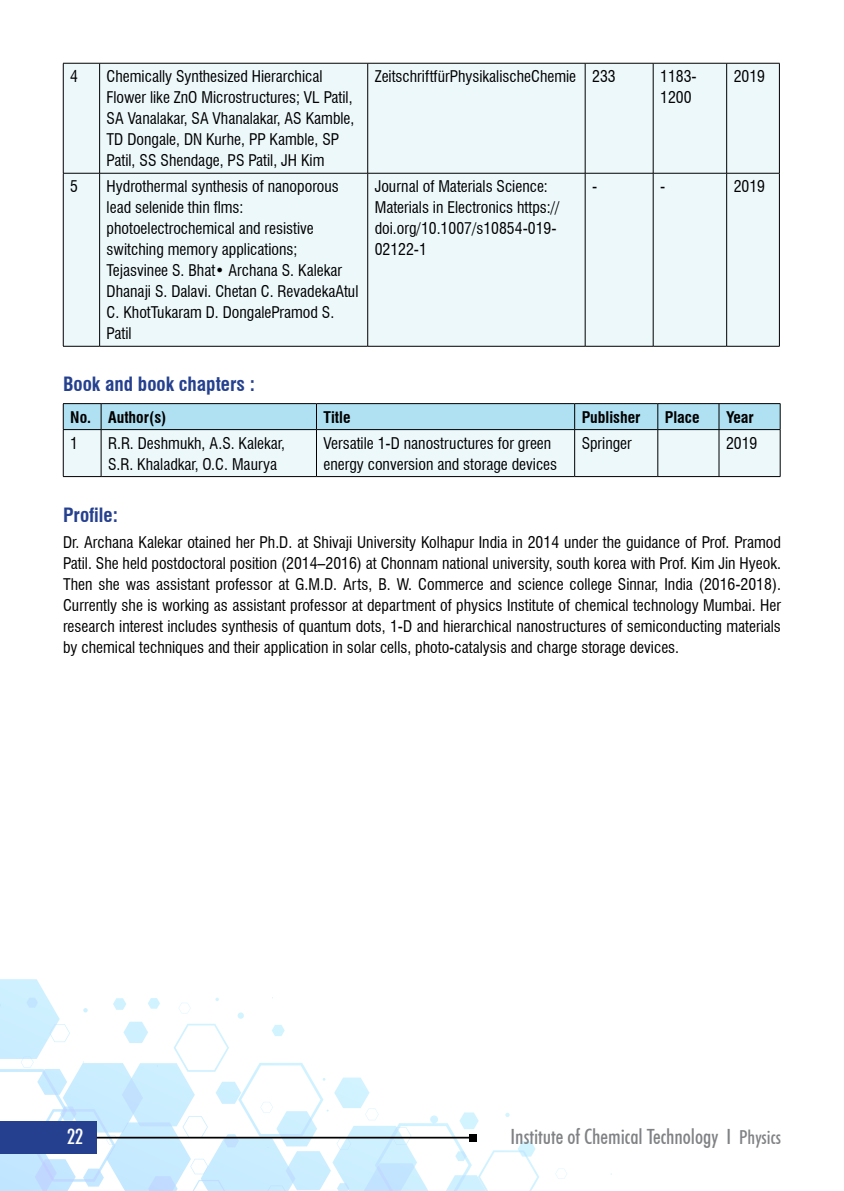
<style>
.page{position:relative;width:844px;height:1191px;background:#fff}
.page>*{position:absolute;margin:0;border:0;box-sizing:border-box;transform-origin:0 0}
.t1{font:500 condensed 21px "Futura BT";color:#808285}
.t2{font:500 condensed 21px "Futura BT";color:#fff}
.t3{font:700 condensed 19.25px "Swiss 721 BT";color:#25408f}
.t4{font:condensed 15.75px/21px "Swiss 721 BT";color:#000}
.t5{font:700 condensed 15.75px "Swiss 721 BT";color:#000}
.s1{font-size:19.25px}
</style>
<div class="page">
<svg style="left:555px;top:1168px;width:12px;height:11px"></svg>
<svg style="left:0;top:979px;width:539px;height:212px"></svg>
<div style="left:0;top:1121px;width:97px;height:32px;background:#25408f"></div>
<hr style="left:97px;top:1136px;width:376px;height:2px;background:#000">
<div style="left:469px;top:1134px;width:7px;height:7px;background:#000"></div>
<div style="left:64px;top:64px;width:714px;height:282px;background:#edf8fb"></div>
<hr style="left:63px;top:63px;width:37px;height:1px;background:#000">
<hr style="left:63px;top:63px;width:1px;height:110px;background:#000">
<hr style="left:100px;top:63px;width:267px;height:1px;background:#000">
<hr style="left:99px;top:63px;width:1px;height:110px;background:#000">
<hr style="left:367px;top:63px;width:218px;height:1px;background:#000">
<hr style="left:367px;top:63px;width:1px;height:110px;background:#000">
<hr style="left:585px;top:63px;width:68px;height:1px;background:#000">
<hr style="left:584px;top:63px;width:1px;height:110px;background:#000">
<hr style="left:653px;top:63px;width:73px;height:1px;background:#000">
<hr style="left:652px;top:63px;width:1px;height:110px;background:#000">
<hr style="left:726px;top:63px;width:53px;height:1px;background:#000">
<hr style="left:726px;top:63px;width:1px;height:110px;background:#000">
<hr style="left:778px;top:63px;width:1px;height:110px;background:#000">
<hr style="left:63px;top:173px;width:37px;height:1px;background:#000">
<hr style="left:63px;top:173px;width:1px;height:173px;background:#000">
<hr style="left:100px;top:173px;width:267px;height:1px;background:#000">
<hr style="left:99px;top:173px;width:1px;height:173px;background:#000">
<hr style="left:63px;top:346px;width:37px;height:1px;background:#000">
<hr style="left:367px;top:173px;width:218px;height:1px;background:#000">
<hr style="left:367px;top:173px;width:1px;height:173px;background:#000">
<hr style="left:100px;top:346px;width:267px;height:1px;background:#000">
<hr style="left:585px;top:173px;width:68px;height:1px;background:#000">
<hr style="left:584px;top:173px;width:1px;height:173px;background:#000">
<hr style="left:653px;top:173px;width:73px;height:1px;background:#000">
<hr style="left:652px;top:173px;width:1px;height:173px;background:#000">
<hr style="left:726px;top:173px;width:53px;height:1px;background:#000">
<hr style="left:726px;top:173px;width:1px;height:173px;background:#000">
<hr style="left:778px;top:173px;width:1px;height:173px;background:#000">
<hr style="left:367px;top:346px;width:218px;height:1px;background:#000">
<hr style="left:585px;top:346px;width:68px;height:1px;background:#000">
<hr style="left:653px;top:346px;width:73px;height:1px;background:#000">
<hr style="left:726px;top:346px;width:53px;height:1px;background:#000">
<svg style="left:63px;top:403px;width:717px;height:73px"></svg>
<hr style="left:63px;top:429px;width:38px;height:1px;background:#000">
<hr style="left:63px;top:430px;width:1px;height:46px;background:#000">
<hr style="left:63px;top:476px;width:38px;height:1px;background:#000">
<hr style="left:101px;top:429px;width:215px;height:1px;background:#000">
<hr style="left:101px;top:430px;width:1px;height:46px;background:#000">
<hr style="left:101px;top:476px;width:215px;height:1px;background:#000">
<hr style="left:316px;top:429px;width:258px;height:1px;background:#000">
<hr style="left:316px;top:430px;width:1px;height:46px;background:#000">
<hr style="left:316px;top:476px;width:258px;height:1px;background:#000">
<hr style="left:574px;top:429px;width:83px;height:1px;background:#000">
<hr style="left:574px;top:430px;width:1px;height:46px;background:#000">
<hr style="left:574px;top:476px;width:83px;height:1px;background:#000">
<hr style="left:657px;top:429px;width:61px;height:1px;background:#000">
<hr style="left:657px;top:430px;width:1px;height:46px;background:#000">
<hr style="left:657px;top:476px;width:61px;height:1px;background:#000">
<hr style="left:718px;top:429px;width:62px;height:1px;background:#000">
<hr style="left:718px;top:430px;width:1px;height:46px;background:#000">
<hr style="left:779px;top:430px;width:1px;height:46px;background:#000">
<hr style="left:718px;top:476px;width:62px;height:1px;background:#000">
<p class="t4" style="left:70px;top:66px;width:9px">4</p>
<p class="t4" style="left:107px;top:66px;width:249px">Chemically Synthesized Hierarchical Flower like ZnO Microstructures; VL Patil, SA Vanalakar, SA Vhanalakar, AS Kamble, TD Dongale, DN Kurhe, PP Kamble, SP Patil, SS Shendage, PS Patil, JH Kim</p>
<p class="t4" style="left:374px;top:66px;width:242px">ZeitschriftfürPhysikalischeChemie 233</p>
<p class="t4" style="left:660px;top:66px;width:38px">1183-<br>1200</p>
<p class="t4" style="left:733px;top:66px;width:33px">2019</p>
<p class="t4" style="left:70px;top:176px;width:9px">5</p>
<p class="t4" style="left:107px;top:176px;width:253px">Hydrothermal synthesis of nanoporous lead selenide thin flms: photoelectrochemical and resistive switching memory applications;<br>Tejasvinee S. Bhat• Archana S. Kalekar<br>Dhanaji S. Dalavi. Chetan C. RevadekaAtul<br>C. KhotTukaram D. DongalePramod S.<br>Patil</p>
<p class="t4" style="left:374px;top:176px;width:186px">Journal of Materials Science:<br>Materials in Electronics https:// doi.org/10.1007/s10854-019-<br>02122-1</p>
<p class="t4" style="left:592px;top:176px;width:7px">-</p>
<p class="t4" style="left:660px;top:176px;width:7px">-</p>
<p class="t4" style="left:733px;top:176px;width:33px">2019</p>
<p class="t3" style="left:63px;top:373px;width:193px">Book and book chapters :</p>
<p class="t5" style="left:70px;top:407px;width:98px">No. Author(s)</p>
<p class="t5" style="left:323px;top:407px;width:28px">Title</p>
<p class="t5" style="left:581px;top:407px;width:60px">Publisher</p>
<p class="t5" style="left:664px;top:407px;width:36px">Place</p>
<p class="t5" style="left:725px;top:407px;width:29px">Year</p>
<p class="t4" style="left:70px;top:432px;width:9px">1</p>
<p class="t4" style="left:108px;top:432px;width:178px">R.R. Deshmukh, A.S. Kalekar,<br>S.R. Khaladkar, O.C. Maurya</p>
<p class="t4" style="left:323px;top:432px;width:235px">Versatile 1-D nanostructures for green energy conversion and storage devices</p>
<p class="t4" style="left:581px;top:432px;width:52px">Springer</p>
<p class="t4" style="left:725px;top:432px;width:33px">2019</p>
<p class="t3" style="left:63px;top:503px;width:56px">Profile:</p>
<p class="t4" style="left:63px;top:531px;width:719px;text-align:justify">Dr. Archana Kalekar otained her Ph.D. at Shivaji University Kolhapur India in 2014 under the guidance of Prof. Pramod Patil. She held postdoctoral position (2014–2016) at Chonnam national university, south korea with Prof. Kim Jin Hyeok.<br>Then she was assistant professor at G.M.D. Arts, B. W. Commerce and science college Sinnar, India (2016-2018).<br>Currently she is working as assistant professor at department of physics Institute of chemical technology Mumbai. Her research interest includes synthesis of quantum dots, 1-D and hierarchical nanostructures of semiconducting materials by chemical techniques and their application in solar cells, photo-catalysis and charge storage devices.</p>
<h1 class="t2" style="left:67px;top:1123px;width:18px">22</h1>
<h1 class="t1" style="left:510px;top:1123px;width:272px">Institute of Chemical Technology I <span class="s1">Physics</span></h1>
</div>
